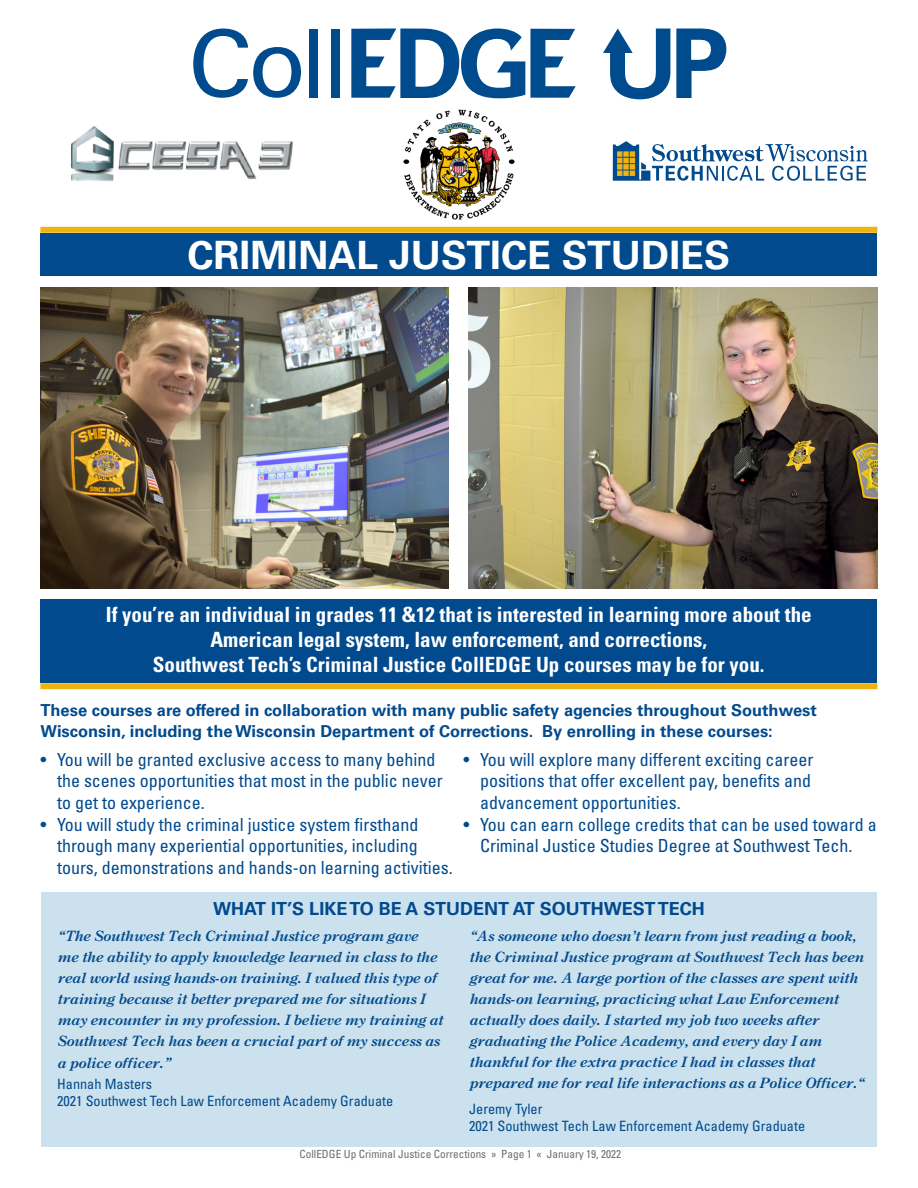
<style>
.page{position:relative;width:918px;height:1188px;background:#fff}
.page>*{position:absolute;margin:0;border:0;box-sizing:border-box;transform-origin:0 0}
.t1{font:700 39px "Univers";color:#fff}
.t2{font:700 condensed 21px "Univers";color:#fff}
.t3{font:condensed 18px/21.6px "Univers";color:#004a8d}
.Curriculum_2_lines{font:700 18px "Univers";color:#004a8d}
.t4{font:700 16.5px/21.6px "Univers";color:#004a8d}
.Curriculum_2_lines-2{font:italic 700 14.25px/21px "M Century Old Style";color:#004a8d}
.Curriculum_2_lines-3{font:condensed 14.25px "Univers";color:#004a8d}
.t5{font:condensed 11.25px "Univers";color:#6c6d70}
</style>
<div class="page">
<div style="left:41px;top:892px;width:836px;height:255px;background:#cce1ee"></div>
<div style="left:40px;top:227px;width:837px;height:6px;background:#efb211"></div>
<div style="left:40px;top:599px;width:837px;height:84px;background:#004a8d"></div>
<img style="left:40px;top:287px;width:409px;height:302px">
<svg style="left:603px;top:29px;width:67px;height:70px"></svg>
<svg style="left:676px;top:29px;width:50px;height:69px"></svg>
<svg style="left:351px;top:29px;width:225px;height:69px"></svg>
<svg style="left:193px;top:29px;width:108px;height:69px"></svg>
<div style="left:309px;top:29px;width:9px;height:69px;background:#004b8d"></div>
<div style="left:331px;top:29px;width:9px;height:69px;background:#004b8d"></div>
<img style="left:70px;top:126px;width:223px;height:55px">
<svg style="left:613px;top:141px;width:255px;height:40px"></svg>
<div style="left:40px;top:233px;width:837px;height:42px;background:#004a8d"></div>
<img style="left:403px;top:109px;width:112px;height:111px">
<img style="left:469px;top:287px;width:409px;height:302px">
<div style="left:40px;top:683px;width:837px;height:6px;background:#efb211"></div>
<p class="t1" style="left:188px;top:232px;width:544px">CRIMINAL JUSTICE STUDIES</p>
<p class="t2" style="left:106px;top:601px;width:707px">If you’re an individual in grades 11 &amp;12 that is interested in learning more about the</p>
<p class="t2" style="left:210px;top:626px;width:498px">American legal system, law enforcement, and corrections,</p>
<p class="t2" style="left:153px;top:652px;width:613px">Southwest Tech’s Criminal Justice CollEDGE Up courses may be for you.</p>
<p class="t4" style="left:40px;top:699px;width:778px">These courses are offered in collaboration with many public safety agencies throughout Southwest<br>Wisconsin, including the Wisconsin Department of Corrections. By enrolling in these courses:</p>
<p class="t3" style="left:57px;top:748px;width:387px;text-indent:-16px">• You will be granted exclusive access to many behind the scenes opportunities that most in the public never to get to experience.</p>
<p class="t3" style="left:57px;top:813px;width:397px;text-indent:-16px">• You will study the criminal justice system firsthand through many experiential opportunities, including tours, demonstrations and hands-on learning activities.</p>
<p class="t3" style="left:480px;top:748px;width:335px;text-indent:-16px">• You will explore many different exciting career positions that offer excellent pay, benefits and advancement opportunities.</p>
<p class="t3" style="left:464px;top:813px;width:415px;text-align:center">• You can earn college credits that can be used toward a<br>Criminal Justice Studies Degree at Southwest Tech.</p>
<p class="Curriculum_2_lines" style="left:213px;top:898px;width:493px">WHAT IT’S LIKE TO BE A STUDENT AT SOUTHWEST TECH</p>
<p class="Curriculum_2_lines-2" style="left:469px;top:925px;width:396px">“As someone who doesn’t learn from just reading a book, the Criminal Justice program at Southwest Tech has been great for me. A large portion of the classes are spent with hands-on learning, practicing what Law Enforcement actually does daily. I started my job two weeks after graduating the Police Academy, and every day I am thankful for the extra practice I had in classes that prepared me for real life interactions as a Police Officer.“</p>
<p class="Curriculum_2_lines-3" style="left:469px;top:1099px;width:75px">Jeremy Tyler</p>
<p class="Curriculum_2_lines-3" style="left:469px;top:1117px;width:338px">2021 Southwest Tech Law Enforcement Academy Graduate</p>
<p class="Curriculum_2_lines-2" style="left:57px;top:925px;width:387px">“The Southwest Tech Criminal Justice program gave<br>me the ability to apply knowledge learned in class to the real world using hands-on training. I valued this type of training because it better prepared me for situations I may encounter in my profession. I believe my training at Southwest Tech has been a crucial part of my success as</p>
<p class="Curriculum_2_lines-2" style="left:57px;top:1052px;width:115px">a police officer.”</p>
<p class="Curriculum_2_lines-3" style="left:57px;top:1075px;width:96px">Hannah Masters</p>
<p class="Curriculum_2_lines-3" style="left:57px;top:1092px;width:338px">2021 Southwest Tech Law Enforcement Academy Graduate</p>
<p class="t5" style="left:299px;top:1147px;width:323px">CollEDGE Up Criminal Justice Corrections » Page 1 « January 19, 2022</p>
</div>
